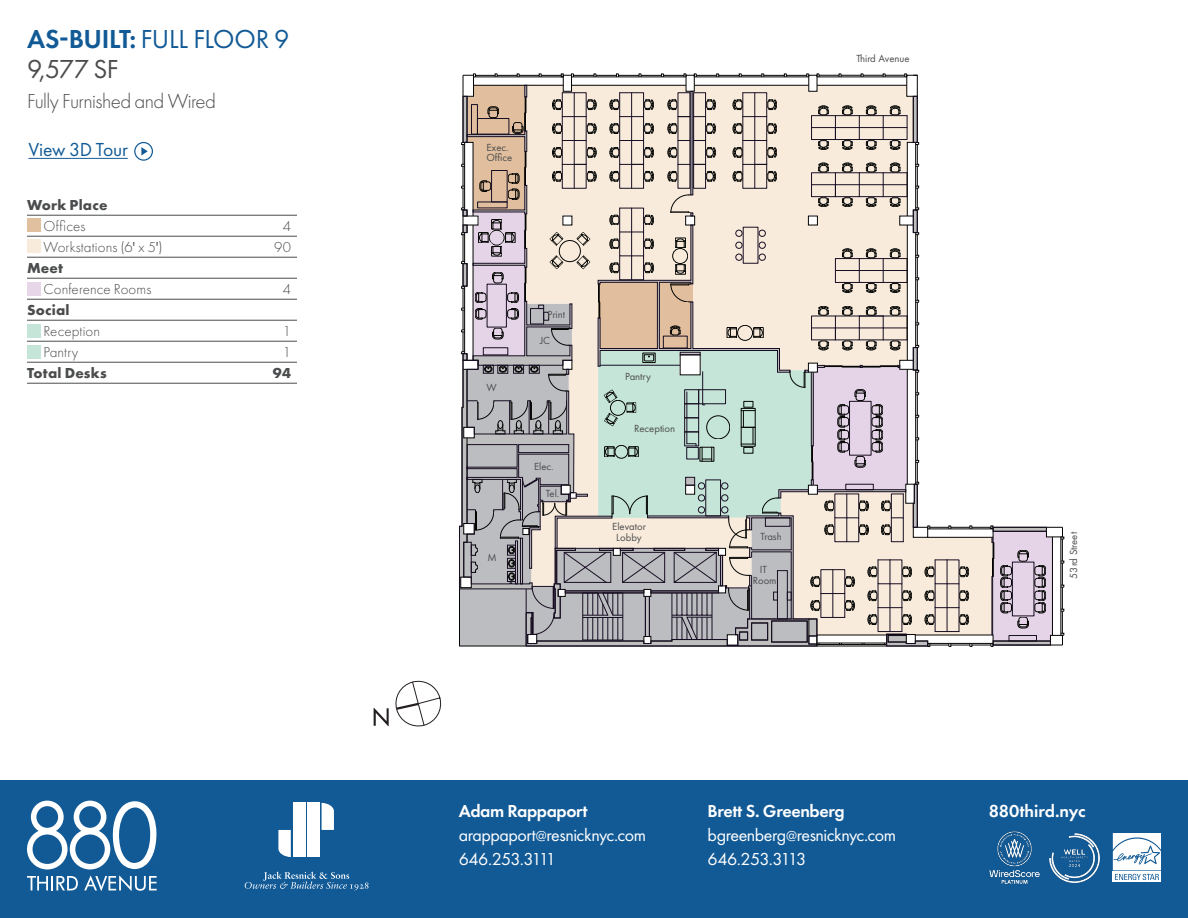
<style>
.page{position:relative;width:1188px;height:918px;background:#fff}
.page>*{position:absolute;margin:0;border:0;box-sizing:border-box;transform-origin:0 0}
.Headline{font:27px "Futura PT";letter-spacing:-.01em;color:#125a96}
.Headline-2{font:27px "Futura PT";color:#4b4c4d}
.Headline-3{font:300 21px "Futura PT";letter-spacing:-.03em;color:#4b4c4d}
.Body{font:19.65px "Futura PT";letter-spacing:-.015em;color:#125a96}
.t1{font:18px/24px "Futura PT";letter-spacing:-.03em;color:#fff}
.t2{font:600 18px "Futura PT";letter-spacing:-.02em;color:#fff}
.Body_Small{font:300 15px "Futura PT";letter-spacing:.01em;color:#4b4c4d}
.Body_Small-2{font:700 15px "Futura PT";letter-spacing:.01em;color:#4b4c4d}
.t3{font:10.65px/10.6px "Futura PT";color:#4b4c4d;text-align:center}
.s1{font-weight:600}
.s2{font-weight:400}
.s3{font-size:15px}
</style>
<div class="page">
<div style="left:0;top:780px;width:1188px;height:138px;background:#125a96"></div>
<svg style="left:245px;top:872px;width:123px;height:19px"></svg>
<svg style="left:322px;top:803px;width:12px;height:27px"></svg>
<svg style="left:278px;top:830px;width:13px;height:27px"></svg>
<div style="left:293px;top:803px;width:12px;height:54px;background:#fff"></div>
<div style="left:307px;top:803px;width:13px;height:54px;background:#fff"></div>
<div style="left:1113px;top:872px;width:48px;height:10px;background:#fff"></div>
<svg style="left:1113px;top:833px;width:48px;height:47px;background:#d9e4ee"></svg>
<svg style="left:27px;top:801px;width:130px;height:68px"></svg>
<svg style="left:27px;top:876px;width:51px;height:14px"></svg>
<svg style="left:84px;top:876px;width:73px;height:15px"></svg>
<img style="left:1049px;top:833px;width:51px;height:50px">
<img style="left:989px;top:831px;width:51px;height:53px">
<svg style="left:459px;top:74px;width:605px;height:573px"></svg>
<hr style="left:27px;top:215px;width:270px;height:1px;background:#4b4c4d">
<hr style="left:27px;top:236px;width:270px;height:1px;background:#4b4c4d">
<hr style="left:27px;top:257px;width:270px;height:1px;background:#4b4c4d">
<hr style="left:27px;top:278px;width:270px;height:1px;background:#4b4c4d">
<hr style="left:27px;top:299px;width:270px;height:1px;background:#4b4c4d">
<hr style="left:27px;top:320px;width:270px;height:1px;background:#4b4c4d">
<hr style="left:27px;top:341px;width:270px;height:1px;background:#4b4c4d">
<hr style="left:27px;top:362px;width:270px;height:1px;background:#4b4c4d">
<hr style="left:27px;top:383px;width:270px;height:1px;background:#4b4c4d">
<div style="left:27px;top:219px;width:13px;height:13px;background:#e1c09f"></div>
<div style="left:27px;top:240px;width:13px;height:13px;background:#f8ebdb"></div>
<div style="left:27px;top:282px;width:13px;height:13px;background:#e6d6e8"></div>
<div style="left:27px;top:324px;width:13px;height:14px;background:#c6e5d9"></div>
<div style="left:27px;top:345px;width:13px;height:14px;background:#c6e5d9"></div>
<hr style="left:28px;top:158px;width:100px;height:1px;background:#125a96">
<svg style="left:141px;top:147px;width:7px;height:8px"></svg>
<div style="left:134px;top:142px;width:19px;height:19px;border:1px solid #125a96;border-radius:50%"></div>
<svg style="left:374px;top:680px;width:68px;height:47px"></svg>
<p class="Headline" style="left:27px;top:23px;width:264px"><span class="s1">AS-BUILT:</span> FULL FLOOR 9</p>
<p class="Headline-2" style="left:27px;top:53px;width:93px">9,577 SF</p>
<p class="Headline-3" style="left:27px;top:89px;width:190px">Fully Furnished and Wired</p>
<p class="Body" style="left:28px;top:138px;width:101px">View 3D Tour</p>
<p class="Body_Small-2" style="left:27px;top:195px;width:82px">Work Place</p>
<p class="Body_Small" style="left:43px;top:217px;width:44px">Offices</p>
<p class="Body_Small" style="left:283px;top:217px;width:10px">4</p>
<p class="Body_Small" style="left:43px;top:238px;width:121px">Workstations (6<span class="s2">'</span> x 5<span class="s2">'</span>)</p>
<p class="Body_Small" style="left:274px;top:238px;width:18px">90</p>
<p class="Body_Small-2" style="left:27px;top:258px;width:38px">Meet</p>
<p class="Body_Small" style="left:44px;top:280px;width:109px">Conference Rooms</p>
<p class="Body_Small" style="left:283px;top:280px;width:10px">4</p>
<p class="Body_Small-2" style="left:27px;top:300px;width:44px">Social</p>
<p class="Body_Small" style="left:44px;top:322px;width:58px">Reception</p>
<p class="Body_Small" style="left:283px;top:322px;width:10px">1</p>
<p class="Body_Small" style="left:44px;top:343px;width:36px">Pantry</p>
<p class="Body_Small" style="left:283px;top:343px;width:10px">1</p>
<p class="Body_Small-2" style="left:27px;top:363px;width:81px">Total Desks</p>
<p class="Body_Small-2" style="left:273px;top:363px;width:20px">94</p>
<p class="t3" style="left:486px;top:142px;width:27px;text-align:left">Exec.<br>Office</p>
<p class="t3" style="left:487px;top:382px;width:12px">W</p>
<p class="t3" style="left:488px;top:552px;width:11px">M</p>
<p class="t3" style="left:547px;top:309px;width:19px">Print</p>
<p class="t3" style="left:540px;top:335px;width:12px">JC</p>
<p class="t3" style="left:534px;top:461px;width:21px">Elec.</p>
<p class="t3" style="left:546px;top:488px;width:15px">Tel.</p>
<p class="t3" style="left:625px;top:371px;width:28px">Pantry</p>
<p class="t3" style="left:634px;top:423px;width:42px">Reception</p>
<p class="t3" style="left:612px;top:521px;width:35px">Elevator<br>Lobby</p>
<p class="t3" style="left:856px;top:53px;width:55px">Third Avenue</p>
<p class="t3" style="left:761px;top:531px;width:23px">Trash</p>
<p class="t3" style="left:753px;top:564px;width:25px">IT<br>Room</p>
<p class="t3" style="left:1068px;top:579px;width:48px;rotate:-90deg">53rd Street</p>
<p class="t1" style="left:708px;top:798px;width:190px"><span class="s1">Brett S. Greenberg </span>bgreenberg<span class="s3">@</span>resnicknyc.com<br>646.253.3113</p>
<p class="t2" style="left:459px;top:799px;width:130px">Adam Rappaport</p>
<p class="t2" style="left:989px;top:799px;width:98px">880third.nyc</p>
<p class="t1" style="left:459px;top:823px;width:189px">arappaport<span class="s3">@</span>resnicknyc.com<br>646.253.3111</p>
</div>
